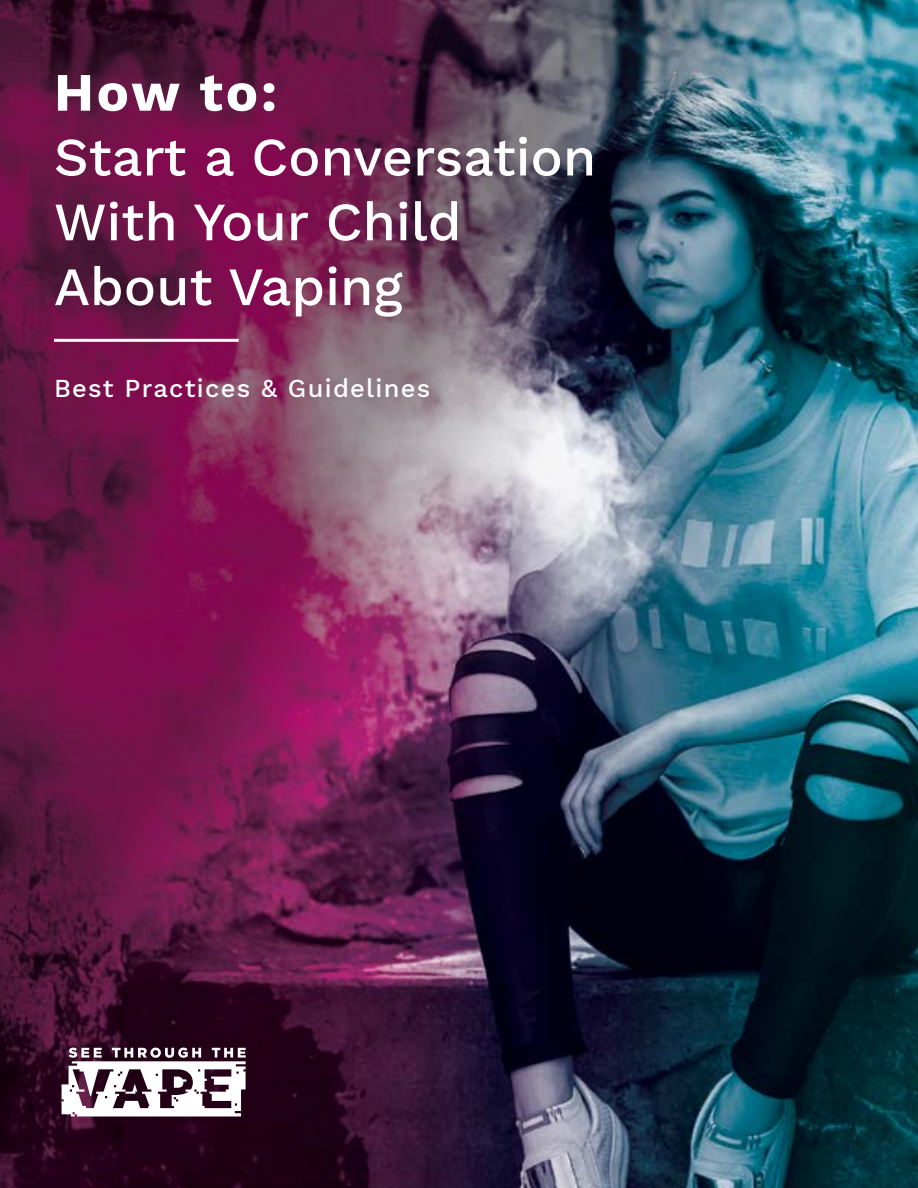
<style>
.page{position:relative;width:918px;height:1188px;background:#fff}
.page>*{position:absolute;margin:0;border:0;box-sizing:border-box;transform-origin:0 0}
.t1{font:500 54px/64.8px "Work Sans";color:#fff}
.t2{font:700 54px "Work Sans";color:#fff}
.t3{font:500 25.5px "Work Sans";letter-spacing:.05em;color:#fff}
</style>
<div class="page">
<img style="left:0;top:0;width:918px;height:1188px">
<hr style="left:54px;top:339px;width:185px;height:3px;background:#fff">
<svg style="left:62px;top:1048px;width:184px;height:68px"></svg>
<p class="t2" style="left:54px;top:61px;width:225px">How to:</p>
<p class="t1" style="left:54px;top:123px;width:544px">Start a Conversation<br>With Your Child<br>About Vaping</p>
<p class="t3" style="left:54px;top:369px;width:378px">Best Practices &amp; Guidelines</p>
</div>
